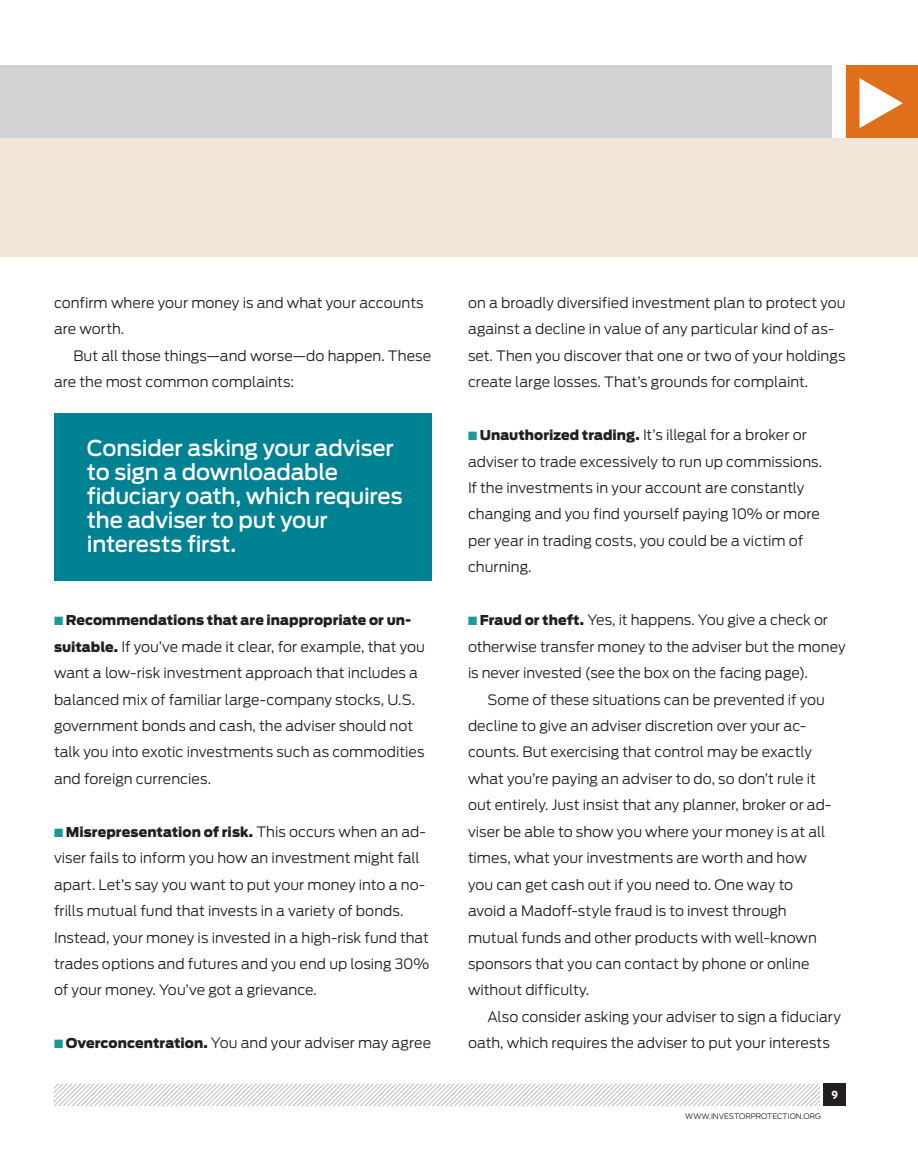
<style>
.page{position:relative;width:918px;height:1175px;background:#fff}
.page>*{position:absolute;margin:0;border:0;box-sizing:border-box;transform-origin:0 0}
.BODY_TEXT-No_indent{font:500 21.75px/24px "Antenna";letter-spacing:-.01em;color:#fff}
.BODY_TEXT-No_indent-2{font:300 14.25px/26.4px "Antenna";color:#231f20}
.BODY_TEXT-indent{font:300 14.25px/26.4px "Antenna";color:#231f20}
.BODY_TEXT-No_indent-3{font:900 13.5px "Antenna";letter-spacing:.005em;color:#231f20}
.t1{font:10.5px "Retina Micro D10";color:#fff}
.t2{font:300 7.5px "Antenna";letter-spacing:-.005em;color:#231f20}
.s1{color:#1e9999}
.s2{font-weight:900;font-size:13.5px}
.s3{font-weight:300;font-size:14.25px}
</style>
<div class="page">
<div style="left:823px;top:1083px;width:23px;height:23px;background:#231f20"></div>
<svg style="left:54px;top:1083px;width:767px;height:24px"></svg>
<div style="left:0;top:66px;width:832px;height:72px;background:#d1d2d4"></div>
<div style="left:846px;top:66px;width:72px;height:72px;background:#e06f1c"></div>
<svg style="left:859px;top:78px;width:44px;height:50px"></svg>
<div style="left:0;top:138px;width:918px;height:118px;background:#f2e6d8"></div>
<div style="left:54px;top:413px;width:378px;height:168px;background:#008293"></div>
<p class="BODY_TEXT-No_indent-2" style="left:54px;top:289px;width:371px">confirm where your money is and what your accounts are worth.</p>
<p class="BODY_TEXT-indent" style="left:54px;top:342px;width:379px;text-indent:20px">But all those things—and worse—do happen. These are the most common complaints:</p>
<p class="BODY_TEXT-No_indent" style="left:87px;top:436px;width:317px">Consider asking your adviser to sign a downloadable fiduciary oath, which requires the adviser to put your interests first.</p>
<p class="BODY_TEXT-No_indent-3" style="left:54px;top:612px;width:358px"><span class="s1">■</span> Recommendations that are inappropriate or un-</p>
<p class="BODY_TEXT-No_indent-2" style="left:54px;top:633px;width:373px"><span class="s2">suitable.</span> If you’ve made it clear, for example, that you want a low-risk investment approach that includes a balanced mix of familiar large-company stocks, U.S. government bonds and cash, the adviser should not talk you into exotic investments such as commodities and foreign currencies.</p>
<p class="BODY_TEXT-No_indent-3" style="left:54px;top:823px;width:373px"><span class="s1">■</span> Misrepresentation of risk. <span class="s3">This occurs when an ad-</span></p>
<p class="BODY_TEXT-No_indent-2" style="left:54px;top:845px;width:377px">viser fails to inform you how an investment might fall apart. Let’s say you want to put your money into a no&shy;frills mutual fund that invests in a variety of bonds.<br>Instead, your money is invested in a high-risk fund that trades options and futures and you end up losing 30% of your money. You’ve got a grievance.</p>
<p class="BODY_TEXT-No_indent-2" style="left:54px;top:1030px;width:379px"><span class="s1">■</span> <span class="s2">Overconcentration.</span> You and your adviser may agree</p>
<p class="BODY_TEXT-No_indent-2" style="left:468px;top:289px;width:379px">on a broadly diversified investment plan to protect you against a decline in value of any particular kind of as&shy;set. Then you discover that one or two of your holdings create large losses. That’s grounds for complaint.</p>
<p class="BODY_TEXT-No_indent-2" style="left:468px;top:422px;width:356px"><span class="s1">■</span> <span class="s2">Unauthorized trading.</span> It’s illegal for a broker or adviser to trade excessively to run up commissions.<br>If the investments in your account are constantly changing and you find yourself paying 10% or more per year in trading costs, you could be a victim of churning.</p>
<p class="BODY_TEXT-No_indent-2" style="left:468px;top:607px;width:379px"><span class="s1">■</span> <span class="s2">Fraud or theft.</span> Yes, it happens. You give a check or otherwise transfer money to the adviser but the money is never invested (see the box on the facing page).</p>
<p class="BODY_TEXT-indent" style="left:468px;top:686px;width:365px;text-indent:20px">Some of these situations can be prevented if you decline to give an adviser discretion over your ac&shy;counts. But exercising that control may be exactly what you’re paying an adviser to do, so don’t rule it out entirely. Just insist that any planner, broker or ad&shy;viser be able to show you where your money is at all times, what your investments are worth and how you can get cash out if you need to. One way to avoid a Madoff-style fraud is to invest through mutual funds and other products with well-known sponsors that you can contact by phone or online without difficulty.</p>
<p class="BODY_TEXT-indent" style="left:468px;top:1003px;width:375px;text-indent:20px">Also consider asking your adviser to sign a fiduciary oath, which requires the adviser to put your interests</p>
<p class="t2" style="left:685px;top:1111px;width:137px">WWW.INVESTORPROTECTION.ORG</p>
<p class="t1" style="left:831px;top:1088px;width:8px">9</p>
</div>
